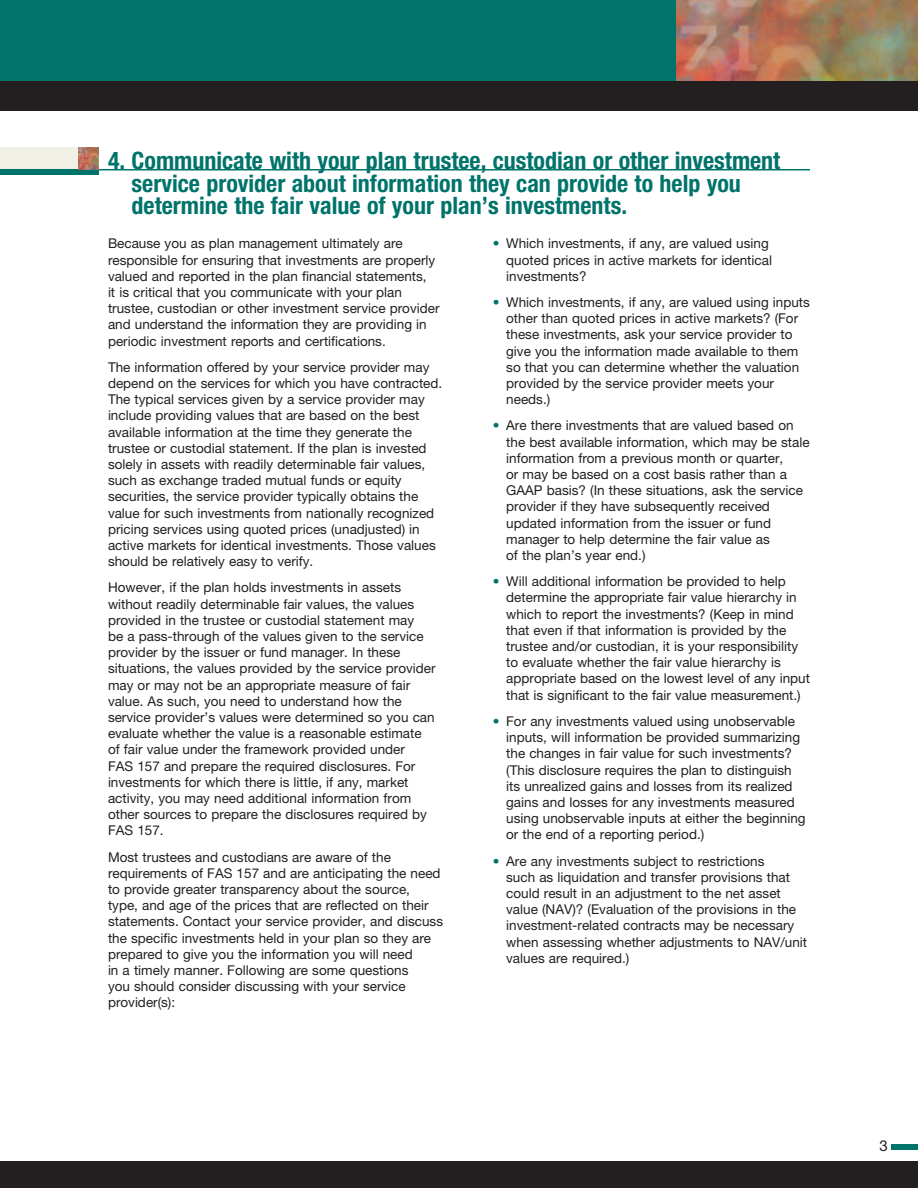
<style>
.page{position:relative;width:918px;height:1188px;background:#fff}
.page>*{position:absolute;margin:0;border:0;box-sizing:border-box;transform-origin:0 0}
.t1{font:700 condensed 24px/22.5px "Helvetica Neue";color:#00736a}
.t2{font:15px "Helvetica Neue";color:#231f20}
.t3{font:13.5px/16.2px "Helvetica Neue";color:#231f20}
.s1{color:#00736a}
</style>
<div class="page">
<div style="left:0;top:38px;width:918px;height:73px;background:#231f20"></div>
<div style="left:0;top:0;width:688px;height:81px;background:#00736a"></div>
<img style="left:677px;top:0;width:241px;height:81px">
<div style="left:0;top:1161px;width:918px;height:27px;background:#231f20"></div>
<div style="left:891px;top:1144px;width:27px;height:6px;background:#00736a"></div>
<div style="left:0;top:148px;width:98px;height:22px;background:#f1f0e4"></div>
<div style="left:0;top:170px;width:98px;height:5px;background:#00736a"></div>
<hr style="left:0;top:169px;width:810px;height:1px;background:#00736a">
<img style="left:79px;top:148px;width:19px;height:21px">
<h1 class="t1" style="left:132px;top:149px;width:650px;text-indent:-24px">4. Communicate with your plan trustee, custodian or other investment service provider about information they can provide to help you determine the fair value of your plan’s investments.</h1>
<p class="t3" style="left:108px;top:235px;width:333px">Because you as plan management ultimately are responsible for ensuring that investments are properly valued and reported in the plan financial statements,<br>it is critical that you communicate with your plan trustee, custodian or other investment service provider and understand the information they are providing in periodic investment reports and certifications.</p>
<p class="t3" style="left:108px;top:359px;width:336px">The information offered by your service provider may depend on the services for which you have contracted.<br>The typical services given by a service provider may include providing values that are based on the best available information at the time they generate the trustee or custodial statement. If the plan is invested solely in assets with readily determinable fair values, such as exchange traded mutual funds or equity securities, the service provider typically obtains the value for such investments from nationally recognized pricing services using quoted prices (unadjusted) in active markets for identical investments. Those values should be relatively easy to verify.</p>
<p class="t3" style="left:108px;top:579px;width:329px">However, if the plan holds investments in assets without readily determinable fair values, the values provided in the trustee or custodial statement may<br>be a pass-through of the values given to the service provider by the issuer or fund manager. In these situations, the values provided by the service provider may or may not be an appropriate measure of fair value. As such, you need to understand how the service provider’s values were determined so you can evaluate whether the value is a reasonable estimate of fair value under the framework provided under<br>FAS 157 and prepare the required disclosures. For investments for which there is little, if any, market activity, you may need additional information from other sources to prepare the disclosures required by FAS 157.</p>
<p class="t3" style="left:108px;top:849px;width:337px">Most trustees and custodians are aware of the requirements of FAS 157 and are anticipating the need to provide greater transparency about the source, type, and age of the prices that are reflected on their statements. Contact your service provider, and discuss the specific investments held in your plan so they are prepared to give you the information you will need<br>in a timely manner. Following are some questions<br>you should consider discussing with your service provider(s):</p>
<p class="t3" style="left:506px;top:235px;width:267px;text-indent:-14px"><span class="s1">•</span> Which investments, if any, are valued using quoted prices in active markets for identical investments?</p>
<p class="t3" style="left:506px;top:294px;width:305px;text-indent:-14px"><span class="s1">•</span> Which investments, if any, are valued using inputs other than quoted prices in active markets? (For these investments, ask your service provider to give you the information made available to them so that you can determine whether the valuation provided by the service provider meets your needs.)</p>
<p class="t3" style="left:506px;top:417px;width:305px;text-indent:-13px"><span class="s1">•</span> Are there investments that are valued based on the best available information, which may be stale information from a previous month or quarter,<br>or may be based on a cost basis rather than a GAAP basis? (In these situations, ask the service provider if they have subsequently received updated information from the issuer or fund manager to help determine the fair value as<br>of the plan’s year end.)</p>
<p class="t3" style="left:506px;top:573px;width:305px;text-indent:-14px"><span class="s1">•</span> Will additional information be provided to help determine the appropriate fair value hierarchy in which to report the investments? (Keep in mind that even if that information is provided by the trustee and/or custodian, it is your responsibility to evaluate whether the fair value hierarchy is appropriate based on the lowest level of any input that is significant to the fair value measurement.)</p>
<p class="t3" style="left:506px;top:713px;width:301px;text-indent:-14px"><span class="s1">•</span> For any investments valued using unobservable inputs, will information be provided summarizing the changes in fair value for such investments? (This disclosure requires the plan to distinguish its unrealized gains and losses from its realized gains and losses for any investments measured using unobservable inputs at either the beginning or the end of a reporting period.)</p>
<p class="t3" style="left:506px;top:852px;width:302px;text-indent:-14px"><span class="s1">•</span> Are any investments subject to restrictions<br>such as liquidation and transfer provisions that could result in an adjustment to the net asset value (NAV)? (Evaluation of the provisions in the investment-related contracts may be necessary when assessing whether adjustments to NAV/unit values are required.)</p>
<p class="t2" style="left:880px;top:1137px;width:10px">3</p>
</div>
